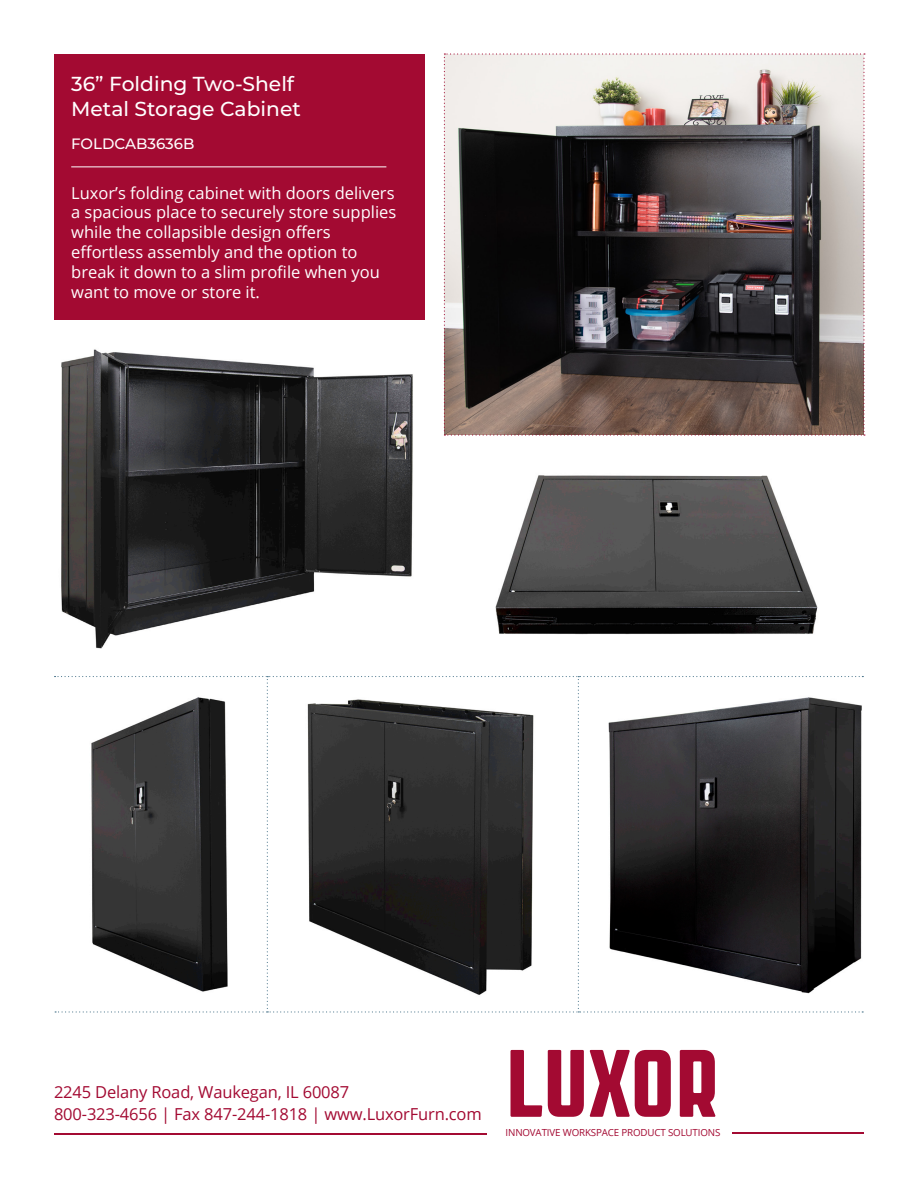
<style>
.page{position:relative;width:918px;height:1188px;background:#fff}
.page>*{position:absolute;margin:0;border:0;box-sizing:border-box;transform-origin:0 0}
.Cover_Headline_-_Col{font:500 20.25px/24.3px "Montserrat";color:#fff}
.Description_Text{font:16.5px/19.8px "Open Sans";color:#fff}
.Footer_Contact_info{font:16.5px "Open Sans";letter-spacing:-.01em;color:#a30a32}
.Small_Headline_cover{font:500 15px "Montserrat";color:#fff}
.t1{font:9.75px "Open Sans";letter-spacing:-.015em;color:#a30a32}
</style>
<div class="page">
<img style="left:495px;top:475px;width:323px;height:160px">
<img style="left:61px;top:349px;width:352px;height:300px">
<div style="left:54px;top:54px;width:370px;height:266px;background:#a30a32"></div>
<hr style="left:71px;top:167px;width:315px;height:1px;background:#fff">
<svg style="left:511px;top:1050px;width:31px;height:67px"></svg>
<svg style="left:548px;top:1050px;width:36px;height:67px"></svg>
<svg style="left:590px;top:1050px;width:81px;height:67px"></svg>
<svg style="left:680px;top:1050px;width:36px;height:67px"></svg>
<hr style="left:54px;top:1134px;width:432px;height:1px;background:#a30a32">
<hr style="left:732px;top:1132px;width:132px;height:2px;background:#a30a32">
<img style="left:444px;top:53px;width:421px;height:383px">
<svg style="left:55px;top:676px;width:808px;height:337px"></svg>
<p class="Cover_Headline_-_Col" style="left:71px;top:71px;width:231px">36” Folding Two-Shelf<br>Metal Storage Cabinet</p>
<p class="Small_Headline_cover" style="left:71px;top:133px;width:125px">FOLDCAB3636B</p>
<p class="Description_Text" style="left:71px;top:182px;width:327px">Luxor’s folding cabinet with doors delivers a spacious place to securely store supplies while the collapsible design offers effortless assembly and the option to break it down to a slim profile when you want to move or store it.</p>
<p class="Footer_Contact_info" style="left:54px;top:1081px;width:297px">2245 Delany Road, Waukegan, IL 60087</p>
<p class="Footer_Contact_info" style="left:54px;top:1103px;width:429px">800-323-4656 | Fax 847-244-1818 | www.LuxorFurn.com</p>
<p class="t1" style="left:506px;top:1126px;width:216px">INNOVATIVE WORKSPACE PRODUCT SOLUTIONS</p>
</div>
